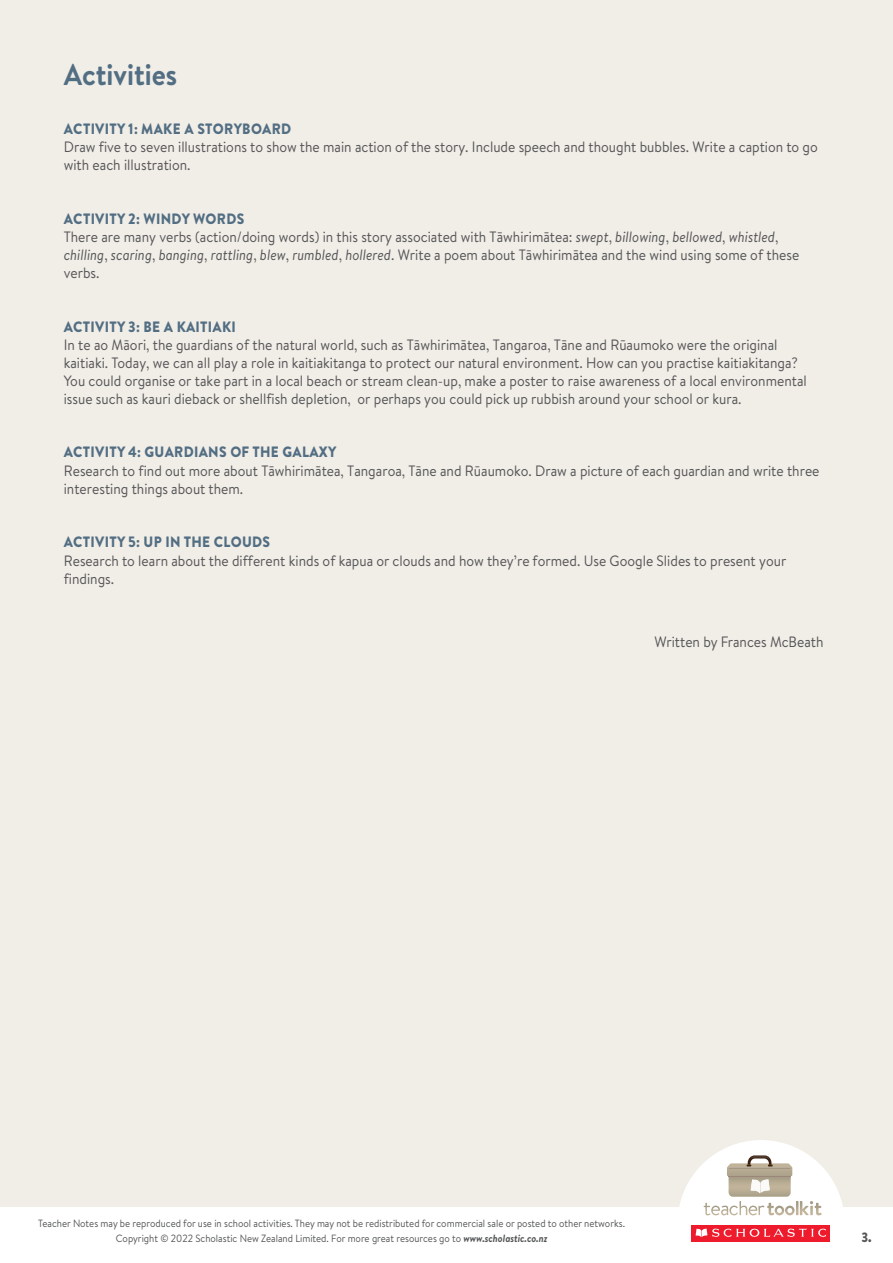
<style>
.page{position:relative;width:893px;height:1263px;background:#f1ede7}
.page>*{position:absolute;margin:0;border:0;box-sizing:border-box;transform-origin:0 0}
.Body{font:700 30px "Brandon Text";color:#526e83;scale:.92 1}
.Body-2{font:15px/18.1px "Brandon Text";color:#545557;scale:.92 1}
.t1{font:900 13.5px "Brandon Text";color:#545557;scale:.92 1}
.t2{font:10.5px "Brandon Text";color:#545557;scale:.92 1}
.s1{font-weight:900;color:#526e83}
.s2{font-style:italic}
.s3{font-weight:700;font-style:italic}
</style>
<div class="page">
<div style="left:0;top:1207px;width:893px;height:56px;background:#fff"></div>
<svg style="left:679px;top:1140px;width:164px;height:102px"></svg>
<p class="Body" style="left:64px;top:53px;width:125px">Activities</p>
<p class="Body-2" style="left:64px;top:119px;width:821px"><span class="s1">ACTIVITY 1: MAKE A STORYBOARD<br></span>Draw five to seven illustrations to show the main action of the story. Include speech and thought bubbles. Write a caption to go with each illustration.</p>
<p class="Body-2" style="left:64px;top:209px;width:801px"><span class="s1">ACTIVITY 2: WINDY WORDS<br></span>There are many verbs (action/doing words) in this story associated with Tāwhirimātea: <span class="s2">swept</span>, <span class="s2">billowing</span>, <span class="s2">bellowed</span>, <span class="s2">whistled</span>, <span class="s2">chilling</span>, <span class="s2">scaring</span>, <span class="s2">banging</span>, <span class="s2">rattling</span>, <span class="s2">blew</span>, <span class="s2">rumbled</span>, <span class="s2">hollered</span>. Write a poem about Tāwhirimātea and the wind using some of these verbs.</p>
<p class="Body-2" style="left:64px;top:317px;width:809px"><span class="s1">ACTIVITY 3: BE A KAITIAKI<br></span>In te ao Māori, the guardians of the natural world, such as Tāwhirimātea, Tangaroa, Tāne and Rūaumoko were the original kaitiaki. Today, we can all play a role in kaitiakitanga to protect our natural environment. How can you practise kaitiakitanga?<br>You could organise or take part in a local beach or stream clean-up, make a poster to raise awareness of a local environmental issue such as kauri dieback or shellfish depletion, or perhaps you could pick up rubbish around your school or kura.</p>
<p class="Body-2" style="left:64px;top:443px;width:823px"><span class="s1">ACTIVITY 4: GUARDIANS OF THE GALAXY<br></span>Research to find out more about Tāwhirimātea, Tangaroa, Tāne and Rūaumoko. Draw a picture of each guardian and write three interesting things about them.</p>
<p class="Body-2" style="left:64px;top:533px;width:787px"><span class="s1">ACTIVITY 5: UP IN THE CLOUDS<br></span>Research to learn about the different kinds of kapua or clouds and how they’re formed. Use Google Slides to present your findings.</p>
<p class="Body-2" style="left:655px;top:632px;width:185px">Written by Frances McBeath</p>
<p class="t2" style="left:38px;top:1216px;width:639px">Teacher Notes may be reproduced for use in school activities. They may not be redistributed for commercial sale or posted to other networks.</p>
<p class="t2" style="left:116px;top:1231px;width:471px">Copyright © 2022 Scholastic New Zealand Limited. For more great resources go to <span class="s3">www.scholastic.co.nz</span></p>
<p class="t1" style="left:861px;top:1227px;width:13px">3.</p>
</div>
